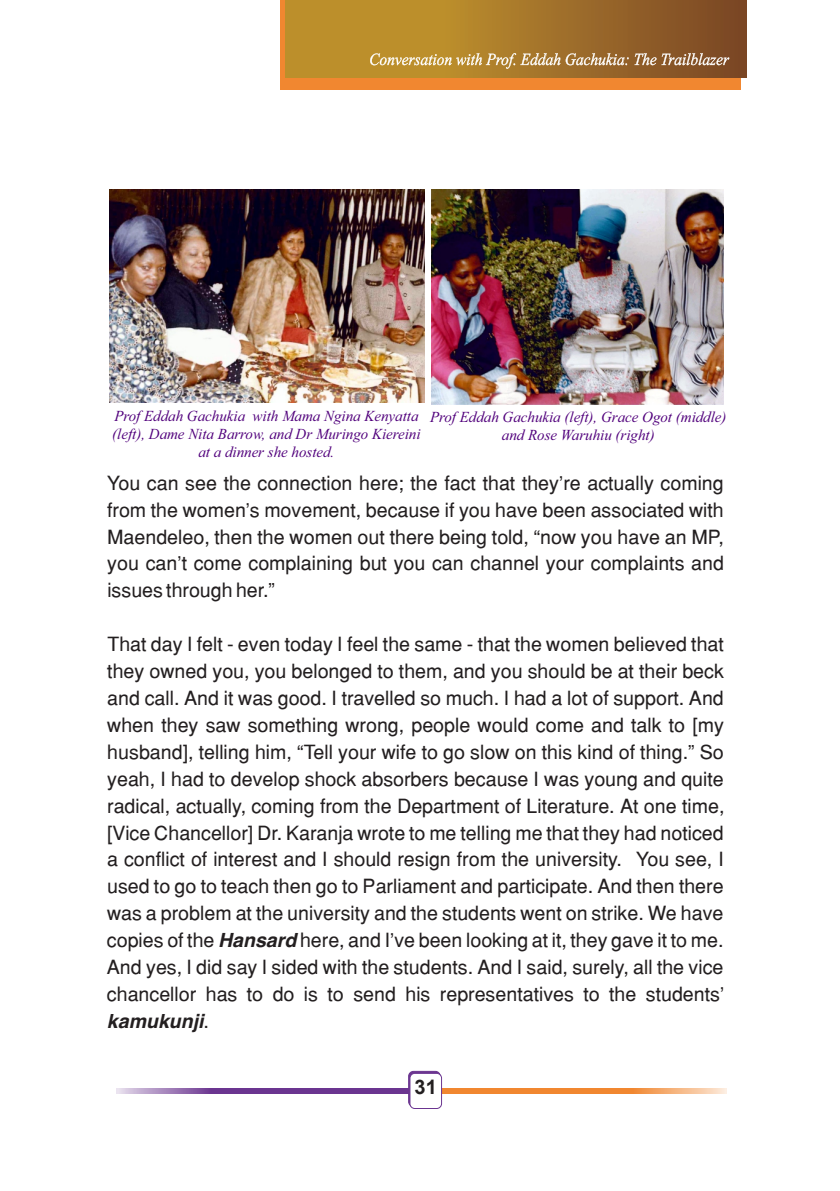
<style>
.page{position:relative;width:840px;height:1191px;background:#fff}
.page>*{position:absolute;margin:0;border:0;box-sizing:border-box;transform-origin:0 0}
.t1{font:700 20px "Arial";color:#231f20}
.t2{font:19.6px/26.8px "Helvetica";color:#231f20;text-align:justify}
.t3{font:italic 15.2px/18px "Times New Roman";color:#51007c;text-align:center}
.s1{font-weight:700;font-style:italic}
</style>
<div class="page">
<div style="left:280px;top:0;width:459px;height:89px;background:#f18730"></div>
<svg style="left:285px;top:0;width:461px;height:77px;background:#a57529"></svg>
<svg style="left:370px;top:53px;width:258px;height:16px;background:#bf9b5c"></svg>
<svg style="left:634px;top:53px;width:95px;height:12px"></svg>
<svg style="left:116px;top:1088px;width:292px;height:6px;background:#7f519f"></svg>
<svg style="left:441px;top:1088px;width:286px;height:6px;background:#f2974d"></svg>
<div style="left:408px;top:1071px;width:32px;height:35px;background:#6b3590;border-radius:5px"></div>
<div style="left:408px;top:1071px;width:32px;height:36px;border:1px solid #6b3590;border-radius:5px"></div>
<div style="left:410px;top:1073px;width:31px;height:35px;background:#fff;border-radius:5px"></div>
<div style="left:409px;top:1073px;width:32px;height:36px;border:1px solid #6b3590;border-radius:5px"></div>
<img style="left:109px;top:189px;width:315px;height:213px">
<img style="left:431px;top:189px;width:292px;height:215px">
<p class="t3" style="left:112px;top:407px;width:309px">Prof Eddah Gachukia with Mama Ngina Kenyatta (left), Dame Nita Barrow, and Dr Muringo Kiereini at a dinner she hosted.</p>
<p class="t3" style="left:430px;top:407px;width:298px;line-height:18.8px">Prof Eddah Gachukia (left), Grace Ogot (middle) and Rose Waruhiu (right)</p>
<p class="t2" style="left:107px;top:469px;width:618px">You can see the connection here; the fact that they're actually coming from the women's movement, because if you have been associated with Maendeleo, then the women out there being told, “now you have an MP, you can't come complaining but you can channel your complaints and issues through her.”</p>
<p class="t2" style="left:107px;top:630px;width:618px">That day I felt - even today I feel the same - that the women believed that they owned you, you belonged to them, and you should be at their beck and call. And it was good. I travelled so much. I had a lot of support. And when they saw something wrong, people would come and talk to [my husband], telling him, “Tell your wife to go slow on this kind of thing.” So yeah, I had to develop shock absorbers because I was young and quite radical, actually, coming from the Department of Literature. At one time, [Vice Chancellor] Dr. Karanja wrote to me telling me that they had noticed a conflict of interest and I should resign from the university. You see, I used to go to teach then go to Parliament and participate. And then there was a problem at the university and the students went on strike. We have copies of the <span class="s1">Hansard</span> here, and I've been looking at it, they gave it to me.<br>And yes, I did say I sided with the students. And I said, surely, all the vice chancellor has to do is to send his representatives to the students' <span class="s1">kamukunji</span>.</p>
<p class="t1" style="left:414px;top:1073px;width:24px">31</p>
</div>
